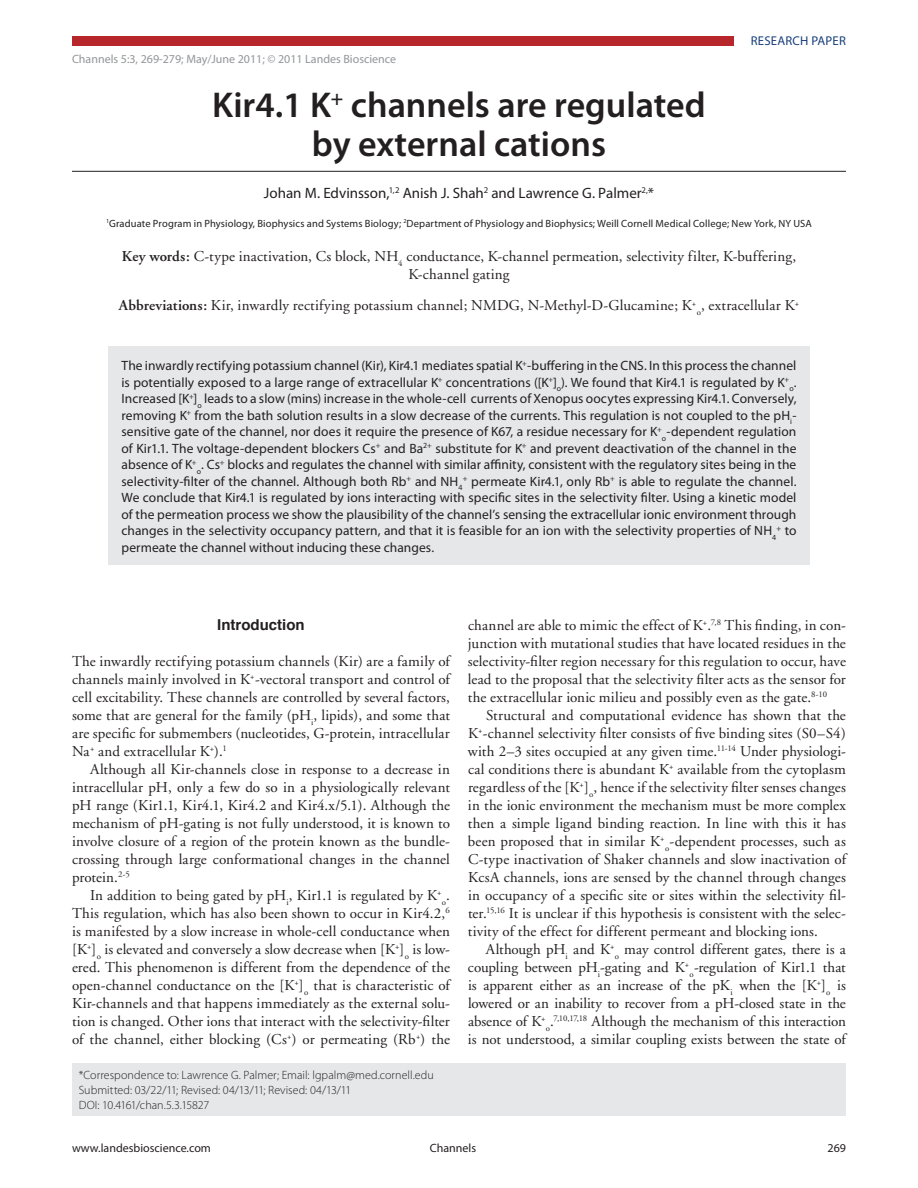
<style>
.page{position:relative;width:918px;height:1188px;background:#fff}
.page>*{position:absolute;margin:0;border:0;box-sizing:border-box;transform-origin:0 0}
.t1{font:600 36px/39px "Myriad Pro";color:#231f20;text-align:center}
.t2{font:15px/18px "Adobe Garamond";letter-spacing:.01em;color:#231f20;text-align:justify}
.t3{font:15px "Myriad Pro";color:#231f20}
.t4{font:700 15px "Helvetica";color:#231f20}
.t5{font:13.5px/16.5px "Myriad Pro";letter-spacing:.005em;color:#231f20}
.t6{font:12.75px "Myriad Pro";letter-spacing:.02em;color:#193f7c}
.t7{font:300 12px/15px "Myriad Pro";letter-spacing:.005em;color:#231f20}
.t8{font:12px "Myriad Pro";color:#939598}
.t9{font:12px "Myriad Pro";color:#231f20}
.t10{font:10.5px "Myriad Pro";letter-spacing:.015em;color:#231f20}
.t11{font:8.7px "Adobe Garamond";color:#231f20}
.t12{font:7.8px "Myriad Pro";color:#231f20}
.s1{font-weight:600}
</style>
<div class="page">
<div style="left:72px;top:36px;width:662px;height:10px;background:#b7262b"></div>
<div style="left:108px;top:346px;width:702px;height:219px;background:#e6e7e9"></div>
<hr style="left:72px;top:171px;width:774px;height:1px;background:#231f20">
<div style="left:72px;top:1063px;width:774px;height:53px;background:#e6e7e9"></div>
<p class="t8" style="left:72px;top:52px;width:326px">Channels 5:3, 269-279; May/June 2011; © 2011 Landes Bioscience</p>
<p class="t6" style="left:751px;top:33px;width:94px">research paper</p>
<h1 class="t1" style="left:212px;top:85px;width:495px">Kir4.1 K<sup>+</sup> channels are regulated by external cations</h1>
<p class="t3" style="left:264px;top:184px;width:392px">Johan M. Edvinsson,<sup>1,2</sup> Anish J. Shah<sup>2</sup> and Lawrence G. Palmer<sup>2,</sup>*</p>
<p class="t10" style="left:106px;top:217px;width:701px"><sup>1</sup>Graduate Program in Physiology, Biophysics and Systems Biology; <sup>2</sup>Department of Physiology and Biophysics; Weill Cornell Medical College; New York, NY USA</p>
<p class="t2" style="left:122px;top:248px;width:676px;text-align:center"><span class="s1">Key words:</span> C-type inactivation, Cs block, NH<sub>4</sub> conductance, K-channel permeation, selectivity filter, K-buffering,<br>K-channel gating</p>
<p class="t2" style="left:119px;top:297px;width:682px"><span class="s1">Abbreviations:</span> Kir, inwardly rectifying potassium channel; NMDG, N-Methyl-D-Glucamine; K<sup>+</sup><sub>o</sub>, extracellular K<sup>+</sup></p>
<p class="t5" style="left:122px;top:357px;width:676px">The inwardly rectifying potassium channel (Kir), Kir4.1 mediates spatial K<sup>+</sup>-buffering in the CNS. In this process the channel is potentially exposed to a large range of extracellular K<sup>+</sup> concentrations ([K<sup>+</sup>]<sub>o</sub>). We found that Kir4.1 is regulated by K<sup>+</sup></p>
<p class="t12" style="left:789px;top:384px;width:9px">o<sup>.</sup></p>
<p class="t5" style="left:121px;top:390px;width:677px;text-align:justify">Increased [K<sup>+</sup>]<sub>o</sub> leads to a slow (mins) increase in the whole-cell currents of Xenopus oocytes expressing Kir4.1. Conversely, removing K<sup>+</sup> from the bath solution results in a slow decrease of the currents. This regulation is not coupled to the pH <sub>i&shy;</sub>sensitive gate of the channel, nor does it require the presence of K67, a residue necessary for K<sup>+</sup><sub>o</sub>-dependent regulation of Kir1.1. The voltage-dependent blockers Cs<sup>+</sup> and Ba<sup>2+</sup> substitute for K<sup>+</sup> and prevent deactivation of the channel in the absence of K<sup>+</sup><sub>o</sub>. Cs<sup>+</sup> blocks and regulates the channel with similar affinity, consistent with the regulatory sites being in the selectivity-filter of the channel. Although both Rb<sup>+</sup> and NH <sub>4</sub><sup>+</sup> permeate Kir4.1, only Rb<sup>+</sup> is able to regulate the channel.<br>We conclude that Kir4.1 is regulated by ions interacting with specific sites in the selectivity filter. Using a kinetic model of the permeation process we show the plausibility of the channel’s sensing the extracellular ionic environment through changes in the selectivity occupancy pattern, and that it is feasible for an ion with the selectivity properties of NH <sub>4</sub><sup>+</sup> to permeate the channel without inducing these changes.</p>
<p class="t4" style="left:217px;top:613px;width:89px">Introduction</p>
<p class="t2" style="left:72px;top:653px;width:379px">The inwardly rectifying potassium channels (Kir) are a family of channels mainly involved in K<sup>+</sup>-vectoral transport and control of cell excitability. These channels are controlled by several factors, some that are general for the family (pH<sub>i</sub>, lipids), and some that are specific for submembers (nucleotides, G-protein, intracellular Na<sup>+</sup> and extracellular K<sup>+</sup>).<sup>1</sup></p>
<p class="t2" style="left:72px;top:761px;width:379px;text-indent:18px">Although all Kir-channels close in response to a decrease in intracellular pH, only a few do so in a physiologically relevant pH range (Kir1.1, Kir4.1, Kir4.2 and Kir4.x/5.1). Although the mechanism of pH-gating is not fully understood, it is known to involve closure of a region of the protein known as the bundle&shy;crossing through large conformational changes in the channel protein.<sup>2-5</sup></p>
<p class="t2" style="left:90px;top:887px;width:353px">In addition to being gated by pH<sub>i</sub>, Kir1.1 is regulated by K<sup>+</sup></p>
<p class="t11" style="left:442px;top:898px;width:10px">o<sup>.</sup></p>
<p class="t2" style="left:72px;top:905px;width:379px">This regulation, which has also been shown to occur in Kir4.2,<sup>6 </sup>is manifested by a slow increase in whole-cell conductance when [K<sup>+</sup>]<sub>o</sub> is elevated and conversely a slow decrease when [K<sup>+</sup>]<sub>o</sub> is low&shy;ered. This phenomenon is different from the dependence of the open-channel conductance on the [K<sup>+</sup>]<sub>o</sub> that is characteristic of Kir-channels and that happens immediately as the external solu&shy;tion is changed. Other ions that interact with the selectivity-filter of the channel, either blocking (Cs<sup>+</sup>) or permeating (Rb<sup>+</sup>) the</p>
<p class="t7" style="left:79px;top:1068px;width:357px">*Correspondence to: Lawrence G. Palmer; Email: lgpalm@med.cornell.edu<br>Submitted: 03/22/11; Revised: 04/13/11; Revised: 04/13/11<br>DOI: 10.4161/chan.5.3.15827</p>
<p class="t2" style="left:468px;top:617px;width:379px">channel are able to mimic the effect of K<sup>+</sup>.<sup>7,8</sup> This finding, in con&shy;junction with mutational studies that have located residues in the selectivity-filter region necessary for this regulation to occur, have lead to the proposal that the selectivity filter acts as the sensor for the extracellular ionic milieu and possibly even as the gate.<sup>8-10</sup></p>
<p class="t2" style="left:468px;top:707px;width:380px;text-indent:18px">Structural and computational evidence has shown that the K<sup>+</sup>-channel selectivity filter consists of five binding sites (S0–S4) with 2–3 sites occupied at any given time.<sup>11-14</sup> Under physiologi&shy;cal conditions there is abundant K<sup>+</sup> available from the cytoplasm regardless of the [K<sup>+</sup>]<sub>o</sub>, hence if the selectivity filter senses changes in the ionic environment the mechanism must be more complex then a simple ligand binding reaction. In line with this it has been proposed that in similar K<sup>+</sup><sub>o</sub>-dependent processes, such as C-type inactivation of Shaker channels and slow inactivation of KcsA channels, ions are sensed by the channel through changes in occupancy of a specific site or sites within the selectivity fil&shy;ter.<sup>15,16</sup> It is unclear if this hypothesis is consistent with the selec&shy;tivity of the effect for different permeant and blocking ions.</p>
<p class="t2" style="left:468px;top:941px;width:379px;text-indent:18px">Although pH<sub>i</sub> and K<sup>+</sup><sub>o</sub> may control different gates, there is a coupling between pH<sub>i</sub>-gating and K<sup>+</sup><sub>o</sub>-regulation of Kir1.1 that is apparent either as an increase of the pK<sub>i</sub> when the [K<sup>+</sup>]<sub>o</sub> is lowered or an inability to recover from a pH-closed state in the absence of K<sup>+</sup><sub>o</sub>.<sup>7,10,17,18</sup> Although the mechanism of this interaction is not understood, a similar coupling exists between the state of</p>
<p class="t9" style="left:72px;top:1141px;width:140px">www.landesbioscience.com</p>
<p class="t9" style="left:430px;top:1141px;width:48px">Channels</p>
<p class="t9" style="left:828px;top:1141px;width:20px">269</p>
</div>
